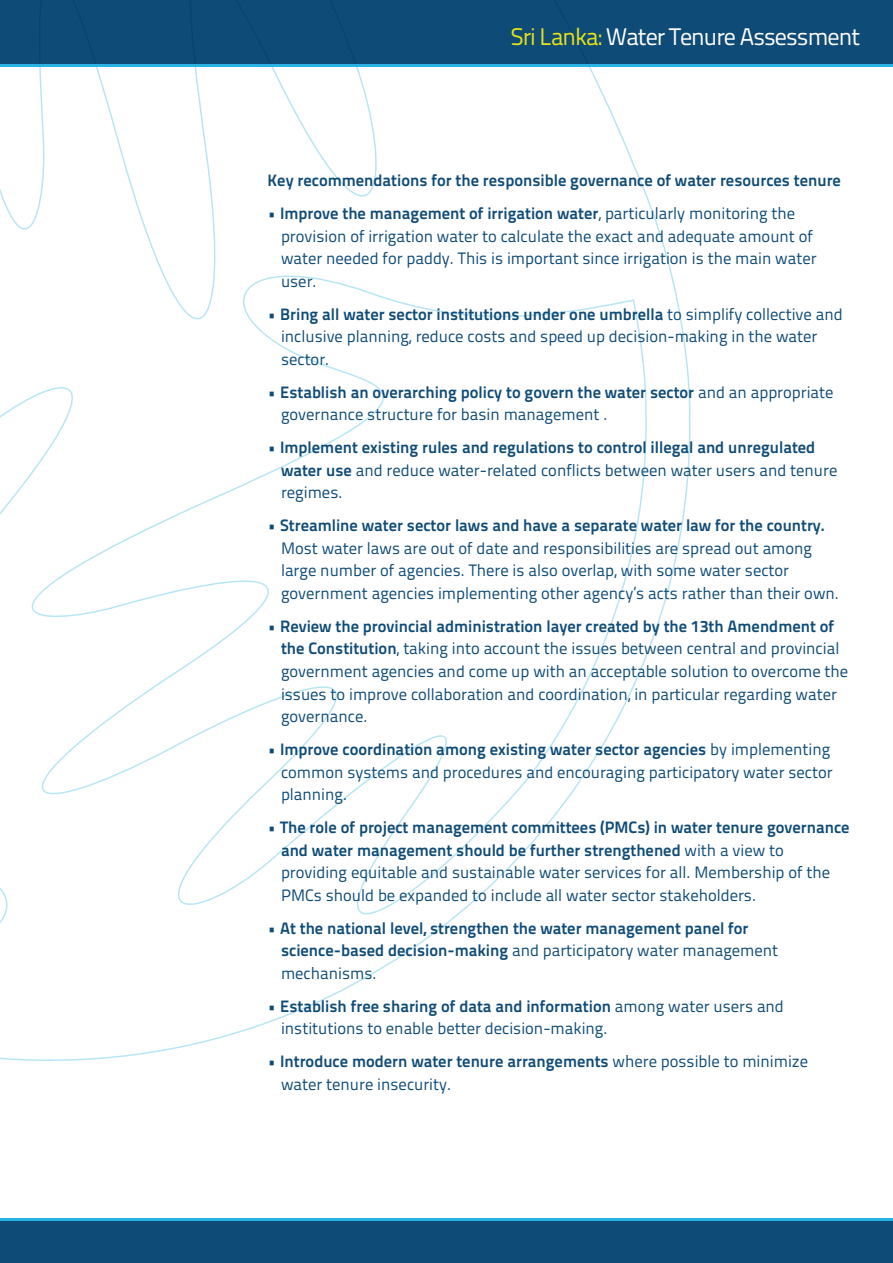
<style>
.page{position:relative;width:893px;height:1263px;background:#fff}
.page>*{position:absolute;margin:0;border:0;box-sizing:border-box;transform-origin:0 0}
.t1{font:24px "Titillium Text 22 L";letter-spacing:-.04em;color:#fff}
.t2{font:16.5px/22.5px "Titillium Text 22 L";color:#0f4b77}
.t3{font:700 16.5px/22.5px "Titillium Text 22 L";color:#0f4b77}
.s1{color:#e8e315}
.s2{font-weight:700}
.s3{font-weight:400}
</style>
<div class="page">
<div style="left:0;top:0;width:893px;height:66px;background:#0f4b77"></div>
<svg style="left:0;top:396px;width:32px;height:526px"></svg>
<svg style="left:32px;top:299px;width:615px;height:615px"></svg>
<svg style="left:0;top:64px;width:465px;height:255px"></svg>
<hr style="left:0;top:65px;width:893px;height:2px;background:#2ab3e2">
<div style="left:0;top:1221px;width:893px;height:42px;background:#0f4b77"></div>
<hr style="left:0;top:1218px;width:893px;height:3px;background:#2ab3e2">
<img style="left:0;top:908px;width:1px;height:355px">
<h1 class="t1" style="left:511px;top:19px;width:351px"><span class="s1">Sri Lanka:</span> Water Tenure Assessment</h1>
<p class="t3" style="left:268px;top:168px;width:575px">Key recommendations for the responsible governance of water resources tenure</p>
<p class="t2" style="left:281px;top:201px;width:537px;text-indent:-13px"><span class="s2">• Improve the management of irrigation water</span>, particularly monitoring the provision of irrigation water to calculate the exact and adequate amount of water needed for paddy. This is important since irrigation is the main water user.</p>
<p class="t2" style="left:281px;top:302px;width:563px;text-indent:-13px"><span class="s2">• Bring all water sector institutions under one umbrella</span> to simplify collective and inclusive planning, reduce costs and speed up decision-making in the water sector.</p>
<p class="t2" style="left:281px;top:380px;width:554px;text-indent:-13px"><span class="s2">• Establish an overarching policy to govern the water sector</span> and an appropriate governance structure for basin management .</p>
<p class="t3" style="left:281px;top:435px;width:558px;text-indent:-13px">• Implement existing rules and regulations to control illegal and unregulated water use <span class="s3">and reduce water-related conflicts between water users and tenure regimes.</span></p>
<p class="t3" style="left:268px;top:513px;width:559px">• Streamline water sector laws and have a separate water law for the country.</p>
<p class="t2" style="left:281px;top:536px;width:559px">Most water laws are out of date and responsibilities are spread out among large number of agencies. There is also overlap, with some water sector government agencies implementing other agency’s acts rather than their own.</p>
<p class="t2" style="left:281px;top:614px;width:569px;text-indent:-13px"><span class="s2">• Review the provincial administration layer created by the 13th Amendment of the Constitution</span>, taking into account the issues between central and provincial government agencies and come up with an acceptable solution to overcome the issues to improve collaboration and coordination, in particular regarding water governance.</p>
<p class="t2" style="left:281px;top:737px;width:553px;text-indent:-13px"><span class="s2">• Improve coordination among existing water sector agencies</span> by implementing common systems and procedures and encouraging participatory water sector planning.</p>
<p class="t2" style="left:281px;top:815px;width:570px;text-indent:-13px"><span class="s2">• The role of project management committees (PMCs) in water tenure governance and water management should be further strengthened</span> with a view to providing equitable and sustainable water services for all. Membership of the PMCs should be expanded to include all water sector stakeholders.</p>
<p class="t3" style="left:281px;top:915px;width:499px;text-indent:-13px">• At the national level, strengthen the water management panel for science-based decision-making <span class="s3">and participatory water management mechanisms.</span></p>
<p class="t2" style="left:281px;top:994px;width:504px;text-indent:-13px"><span class="s2">• Establish free sharing of data and information</span> among water users and institutions to enable better decision-making.</p>
<p class="t2" style="left:281px;top:1049px;width:529px;text-indent:-13px"><span class="s2">• Introduce modern water tenure arrangements</span> where possible to minimize water tenure insecurity.</p>
</div>
